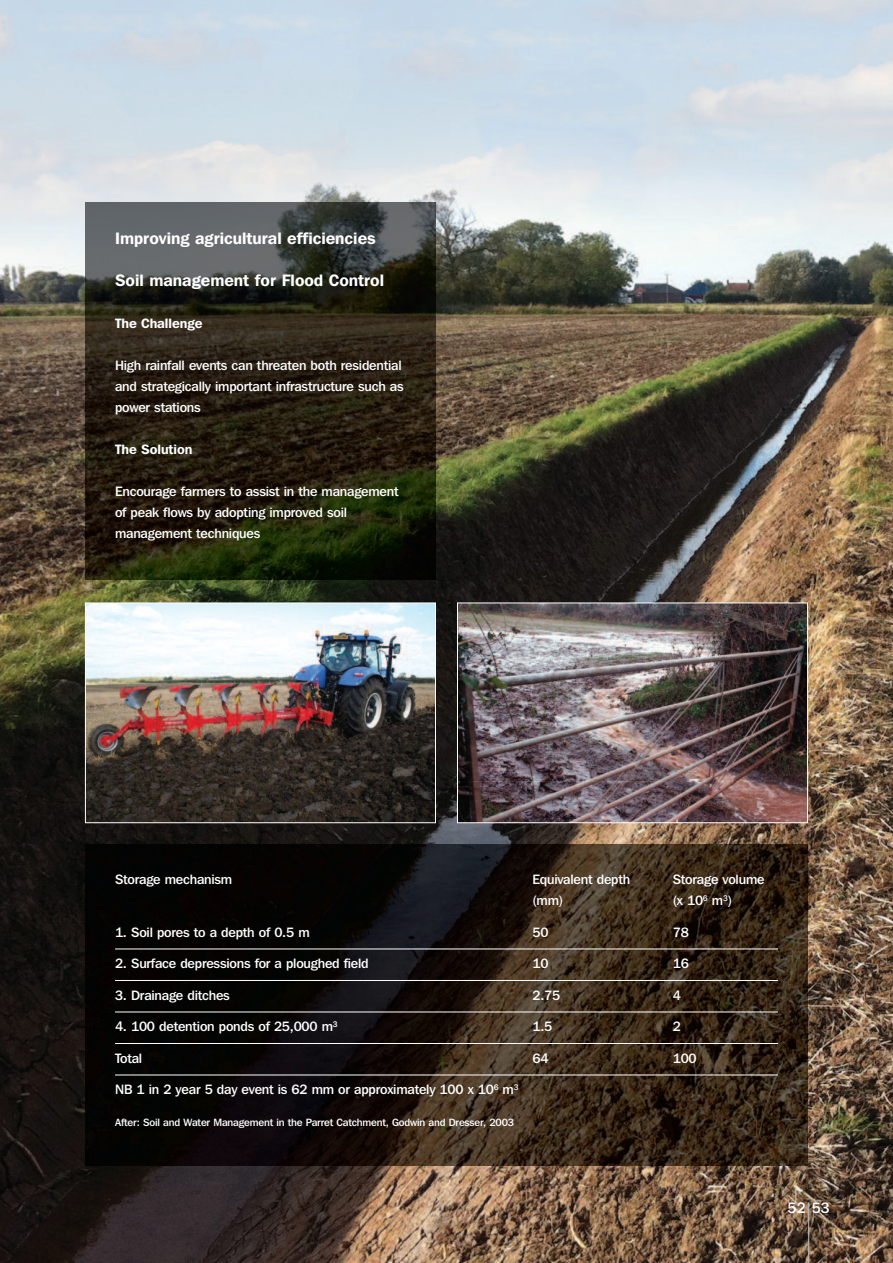
<style>
.page{position:relative;width:893px;height:1263px;background:#fff}
.page>*{position:absolute;margin:0;border:0;box-sizing:border-box;transform-origin:0 0}
.t1{font:600 16.5px "Franklin Gothic IT Cby BT";color:#fff}
.t2{font:500 15px "Franklin Gothic IT Cby BT";color:#fff}
.t3{font:500 13.5px/21px "Franklin Gothic IT Cby BT";letter-spacing:-.015em;color:#fff}
.t4{font:600 13.5px "Franklin Gothic IT Cby BT";letter-spacing:-.005em;color:#fff}
.t5{font:500 10.5px "Franklin Gothic IT Cby BT";letter-spacing:-.015em;color:#fff}
</style>
<div class="page">
<img style="left:0;top:0;width:893px;height:1263px">
<img style="left:85px;top:202px;width:351px;height:378px">
<img style="left:85px;top:844px;width:723px;height:321px">
<hr style="left:115px;top:949px;width:663px;height:1px;background:#fff">
<hr style="left:115px;top:980px;width:663px;height:1px;background:#fff">
<hr style="left:115px;top:1012px;width:663px;height:1px;background:#fff">
<hr style="left:115px;top:1043px;width:663px;height:1px;background:#fff">
<hr style="left:115px;top:1075px;width:663px;height:1px;background:#fff">
<img style="left:87px;top:605px;width:347px;height:216px">
<div style="left:85px;top:603px;width:351px;height:220px;border:1px solid #fff"></div>
<img style="left:459px;top:605px;width:347px;height:216px">
<div style="left:457px;top:603px;width:351px;height:220px;border:1px solid #fff"></div>
<hr style="left:808px;top:1202px;width:1px;height:61px;background:#bcbdc0">
<p class="t1" style="left:115px;top:232px;width:262px">Improving agricultural efficiencies</p>
<p class="t1" style="left:115px;top:274px;width:271px">Soil management for Flood Control</p>
<p class="t4" style="left:115px;top:318px;width:89px">The Challenge</p>
<p class="t3" style="left:115px;top:356px;width:290px">High rainfall events can threaten both residential and strategically important infrastructure such as power stations</p>
<p class="t4" style="left:115px;top:444px;width:79px">The Solution</p>
<p class="t3" style="left:115px;top:482px;width:285px">Encourage farmers to assist in the management of peak flows by adopting improved soil management techniques</p>
<p class="t3" style="left:115px;top:870px;width:119px">Storage mechanism</p>
<p class="t3" style="left:532px;top:870px;width:99px">Equivalent depth</p>
<p class="t3" style="left:673px;top:870px;width:93px">Storage volume</p>
<p class="t3" style="left:532px;top:891px;width:32px">(mm)</p>
<p class="t3" style="left:673px;top:891px;width:61px">(x 10<sup>6</sup> m<sup>3</sup>)</p>
<p class="t3" style="left:115px;top:923px;width:196px">1. Soil pores to a depth of 0.5 m</p>
<p class="t3" style="left:532px;top:923px;width:18px">50</p>
<p class="t3" style="left:673px;top:923px;width:18px">78</p>
<p class="t3" style="left:115px;top:954px;width:255px">2. Surface depressions for a ploughed field</p>
<p class="t3" style="left:532px;top:954px;width:18px">10</p>
<p class="t3" style="left:673px;top:954px;width:18px">16</p>
<p class="t3" style="left:115px;top:986px;width:116px">3. Drainage ditches</p>
<p class="t3" style="left:532px;top:986px;width:29px">2.75</p>
<p class="t3" style="left:673px;top:986px;width:10px">4</p>
<p class="t3" style="left:115px;top:1017px;width:224px">4. 100 detention ponds of 25,000 m<sup>3</sup></p>
<p class="t3" style="left:532px;top:1017px;width:21px">1.5</p>
<p class="t3" style="left:673px;top:1017px;width:10px">2</p>
<p class="t3" style="left:115px;top:1049px;width:29px">Total</p>
<p class="t3" style="left:532px;top:1049px;width:18px">64</p>
<p class="t3" style="left:673px;top:1049px;width:25px">100</p>
<p class="t3" style="left:115px;top:1080px;width:405px">NB 1 in 2 year 5 day event is 62 mm or approximately 100 x 10<sup>6</sup> m<sup>3</sup></p>
<p class="t5" style="left:115px;top:1118px;width:401px">After: Soil and Water Management in the Parret Catchment, Godwin and Dresser, 2003</p>
<p class="t2" style="left:788px;top:1202px;width:44px">52 53</p>
</div>
